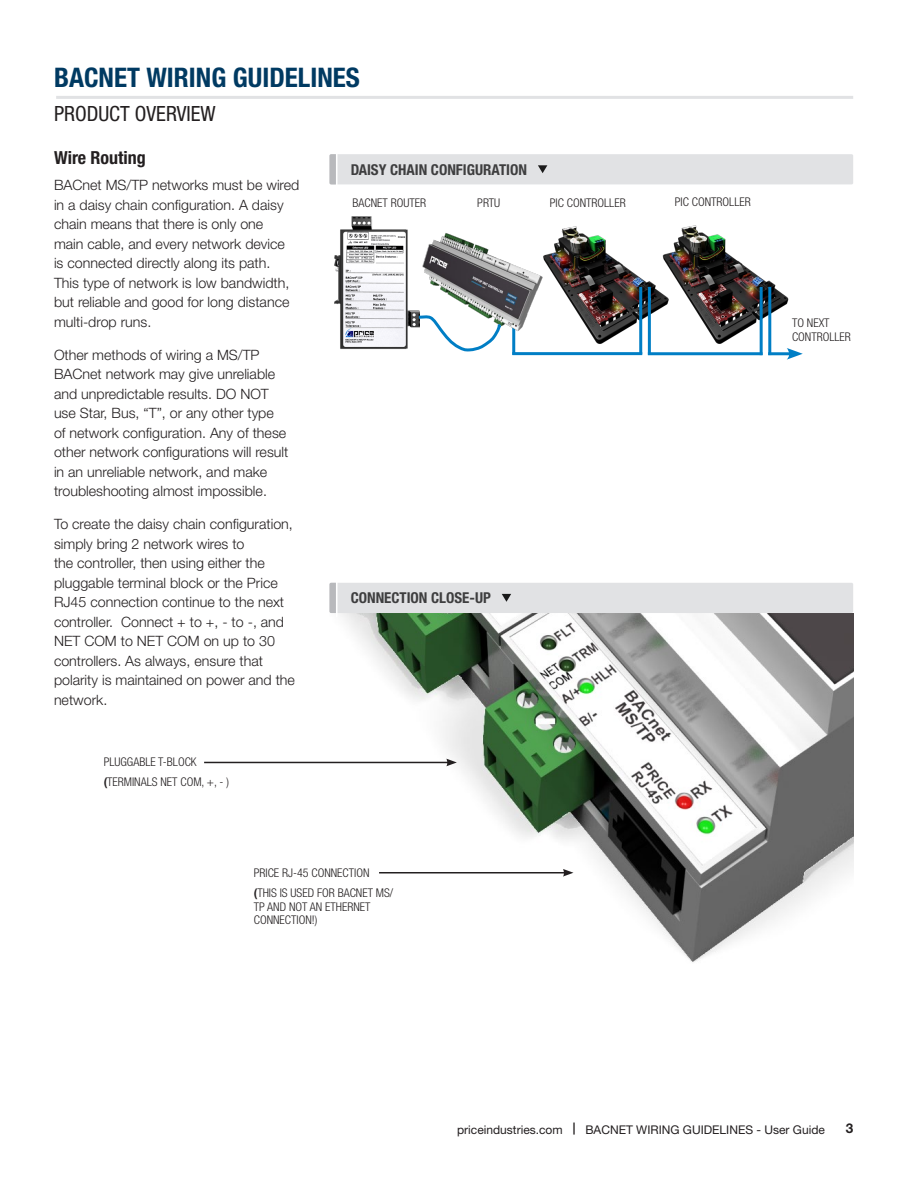
<style>
.page{position:relative;width:918px;height:1188px;background:#fff}
.page>*{position:absolute;margin:0;border:0;box-sizing:border-box;transform-origin:0 0}
.Title__2{font:700 condensed 27px "Helvetica Neue LT Std";color:#003a62}
.Title__2-2{font:condensed 21px "Helvetica Neue LT Std";color:#231f20}
.t1{font:700 condensed 18px "Helvetica Neue LT Std";color:#231f20}
.ImaggeCaption{font:700 condensed 15px "Helvetica Neue LT Std";color:#3e3e3f}
.t2{font:300 14.25px/19.5px "Helvetica Neue LT Std";color:#231f20}
.t3{font:700 13.5px "Helvetica Neue LT Std";color:#231f20}
.Image_Detail{font:300 condensed 12px/13.5px "Helvetica Neue LT Std";color:#231f20}
.t4{font:12px "Helvetica Neue LT Std";color:#231f20}
.s1{font-weight:700}
</style>
<div class="page">
<hr style="left:56px;top:96px;width:797px;height:3px;background:#e1e2e4">
<hr style="left:512px;top:325px;width:3px;height:30px;background:#007ec5">
<img style="left:560px;top:226px;width:94px;height:122px">
<img style="left:329px;top:614px;width:524px;height:348px">
<div style="left:330px;top:154px;width:523px;height:30px;background:#e1e2e4;border-radius:2px"></div>
<svg style="left:538px;top:165px;width:9px;height:8px"></svg>
<hr style="left:336px;top:151px;width:1px;height:37px;background:#fff">
<svg style="left:329px;top:154px;width:7px;height:30px"></svg>
<div style="left:330px;top:583px;width:523px;height:30px;background:#e1e2e4;border-radius:2px"></div>
<svg style="left:502px;top:594px;width:9px;height:8px"></svg>
<hr style="left:336px;top:580px;width:1px;height:37px;background:#fff">
<svg style="left:329px;top:583px;width:7px;height:30px"></svg>
<img style="left:422px;top:233px;width:138px;height:108px">
<img style="left:334px;top:216px;width:86px;height:133px">
<img style="left:654px;top:225px;width:135px;height:122px">
<svg style="left:416px;top:314px;width:88px;height:38px"></svg>
<hr style="left:512px;top:352px;width:130px;height:3px;background:#007ec5">
<hr style="left:639px;top:287px;width:3px;height:67px;background:#007ec5">
<hr style="left:648px;top:352px;width:115px;height:3px;background:#007ec5">
<hr style="left:648px;top:287px;width:3px;height:68px;background:#007ec5">
<hr style="left:768px;top:352px;width:24px;height:3px;background:#007ec5">
<svg style="left:787px;top:348px;width:16px;height:12px"></svg>
<hr style="left:204px;top:762px;width:245px;height:1px;background:#231f20">
<svg style="left:446px;top:759px;width:11px;height:7px"></svg>
<hr style="left:379px;top:872px;width:186px;height:1px;background:#231f20">
<svg style="left:563px;top:869px;width:10px;height:8px"></svg>
<hr style="left:760px;top:287px;width:3px;height:68px;background:#007ec5">
<hr style="left:768px;top:287px;width:3px;height:68px;background:#007ec5">
<p class="Title__2" style="left:54px;top:61px;width:307px">BACNET WIRING GUIDELINES</p>
<p class="Title__2-2" style="left:54px;top:102px;width:163px">PRODUCT OVERVIEW</p>
<p class="t1" style="left:54px;top:147px;width:93px">Wire Routing</p>
<p class="t2" style="left:54px;top:175px;width:247px">BACnet MS/TP networks must be wired in a daisy chain configuration. A daisy chain means that there is only one<br>main cable, and every network device<br>is connected directly along its path.<br>This type of network is low bandwidth, but reliable and good for long distance multi-drop runs.</p>
<p class="t2" style="left:54px;top:345px;width:236px">Other methods of wiring a MS/TP BACnet network may give unreliable and unpredictable results. DO NOT use Star, Bus, “T”, or any other type of network configuration. Any of these other network configurations will result in an unreliable network, and make troubleshooting almost impossible.</p>
<p class="t2" style="left:54px;top:514px;width:242px">To create the daisy chain configuration, simply bring 2 network wires to<br>the controller, then using either the pluggable terminal block or the Price RJ45 connection continue to the next controller. Connect + to +, - to -, and NET COM to NET COM on up to 30 controllers. As always, ensure that polarity is maintained on power and the network.</p>
<p class="ImaggeCaption" style="left:351px;top:160px;width:178px">DAISY CHAIN CONFIGURATION</p>
<p class="Image_Detail" style="left:352px;top:196px;width:75px">BACNET ROUTER</p>
<p class="Image_Detail" style="left:477px;top:196px;width:24px">PRTU</p>
<p class="Image_Detail" style="left:550px;top:196px;width:77px">PIC CONTROLLER</p>
<p class="Image_Detail" style="left:675px;top:195px;width:77px">PIC CONTROLLER</p>
<p class="ImaggeCaption" style="left:351px;top:589px;width:142px">CONNECTION CLOSE-UP</p>
<p class="Image_Detail" style="left:104px;top:755px;width:95px">PLUGGABLE T-BLOCK</p>
<p class="Image_Detail" style="left:104px;top:775px;width:127px"><span class="s1">(</span>TERMINALS NET COM, +, - )</p>
<p class="Image_Detail" style="left:254px;top:866px;width:117px">PRICE RJ-45 CONNECTION</p>
<p class="Image_Detail" style="left:254px;top:886px;width:141px"><span class="s1">(</span>THIS IS USED FOR BACNET MS/<br>TP AND NOT AN ETHERNET<br>CONNECTION!)</p>
<p class="Image_Detail" style="left:792px;top:316px;width:60px">TO NEXT<br>CONTROLLER</p>
<p class="t4" style="left:457px;top:1122px;width:369px">priceindustries.com <span class="s1">|</span> BACNET WIRING GUIDELINES - User Guide</p>
<p class="t3" style="left:846px;top:1120px;width:9px">3</p>
</div>
